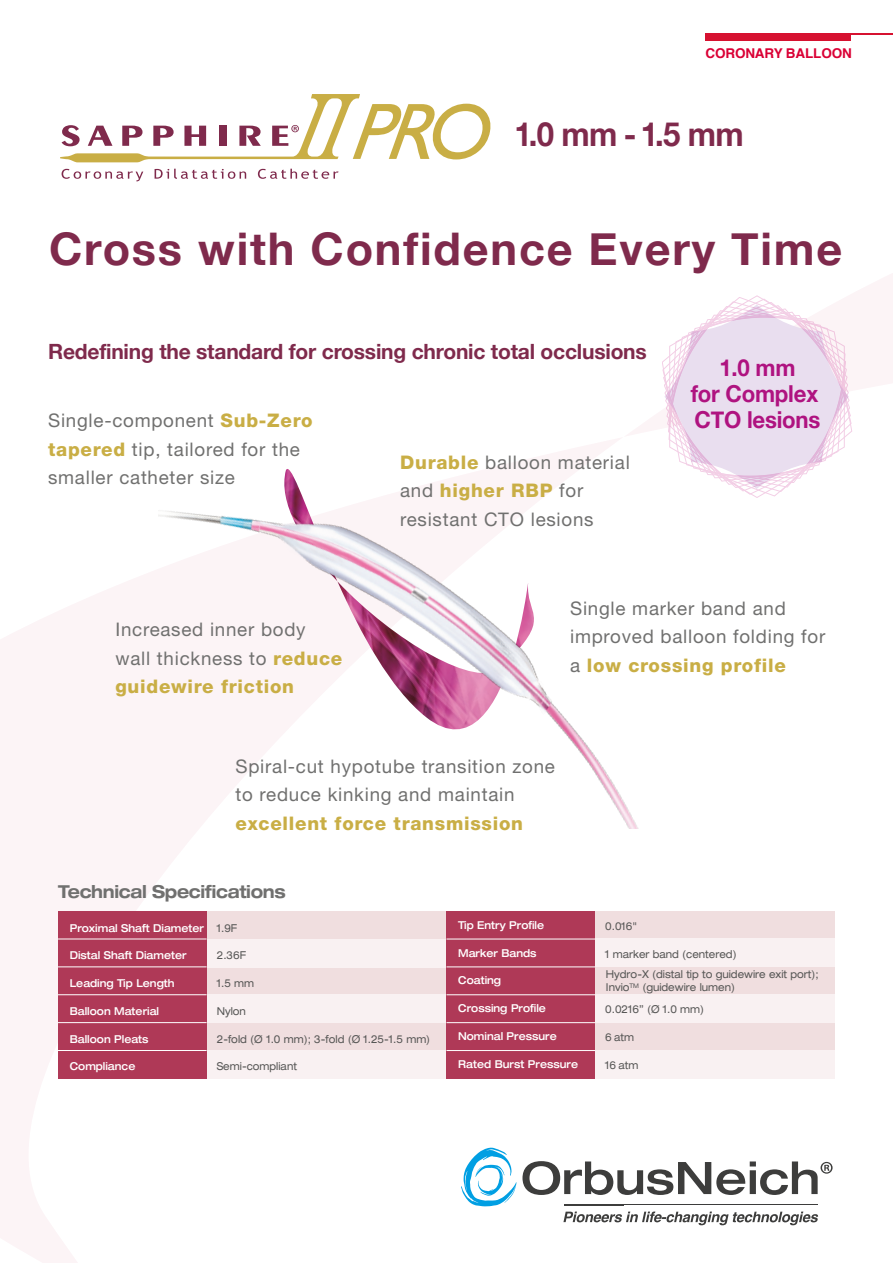
<style>
.page{position:relative;width:893px;height:1263px;background:#fff}
.page>*{position:absolute;margin:0;border:0;box-sizing:border-box;transform-origin:0 0}
.t1{font:700 45px "Helvetica Neue";letter-spacing:.04em;color:#7f2a4c}
.t2{font:700 33.3px "Helvetica Neue";color:#7f2a4c;scale:.94 1}
.t3{font:700 23.4px/26px "Helvetica Neue";letter-spacing:-.01em;color:#af1380;text-align:center;scale:.95 1}
.t4{font:700 21px "Helvetica Neue";letter-spacing:-.01em;color:#7f2a4c}
.t5{font:18.75px/28.5px "Helvetica Neue";letter-spacing:.04em;color:#70706f}
.t6{font:800 18.75px "Helvetica Neue";letter-spacing:.04em;color:#c9ae45}
.t7{font:700 expanded 17.85px "Helvetica Neue";letter-spacing:-.02em;color:#70706f;scale:.9 1}
.t8{font:700 13.5px "Helvetica";letter-spacing:-.01em;color:#da0035}
.t9{font:expanded 10.95px/13.8px "Helvetica Neue";color:#575756;scale:.9 1}
.t10{font:500 expanded 10.95px "Helvetica Neue";color:#fff;scale:.9 1}
.s1{font-weight:800;color:#c9ae45}
</style>
<div class="page">
<div style="left:706px;top:33px;width:145px;height:8px;background:#d61130"></div>
<hr style="left:848px;top:33px;width:45px;height:1px;background:#d61130">
<img style="left:0;top:162px;width:893px;height:1092px">
<div style="left:58px;top:911px;width:149px;height:167px;background:#af3957"></div>
<div style="left:207px;top:911px;width:239px;height:28px;background:#f0dedf"></div>
<div style="left:207px;top:967px;width:239px;height:28px;background:#f0dedf"></div>
<div style="left:207px;top:1022px;width:239px;height:29px;background:#f0dedf"></div>
<div style="left:207px;top:939px;width:239px;height:28px;background:#f9f1f2"></div>
<div style="left:207px;top:995px;width:239px;height:28px;background:#f9f1f2"></div>
<div style="left:207px;top:1050px;width:239px;height:28px;background:#f9f1f2"></div>
<hr style="left:58px;top:938px;width:149px;height:1px;background:#fff">
<hr style="left:58px;top:966px;width:149px;height:1px;background:#fff">
<hr style="left:58px;top:994px;width:149px;height:1px;background:#fff">
<hr style="left:58px;top:1022px;width:149px;height:1px;background:#fff">
<hr style="left:58px;top:1050px;width:149px;height:1px;background:#fff">
<div style="left:446px;top:911px;width:149px;height:167px;background:#af3957"></div>
<div style="left:595px;top:911px;width:240px;height:28px;background:#f0dedf"></div>
<div style="left:595px;top:967px;width:240px;height:28px;background:#f0dedf"></div>
<div style="left:595px;top:1022px;width:240px;height:28px;background:#f0dedf"></div>
<div style="left:595px;top:939px;width:240px;height:28px;background:#f9f1f2"></div>
<div style="left:595px;top:994px;width:240px;height:29px;background:#f9f1f2"></div>
<div style="left:595px;top:1050px;width:240px;height:28px;background:#f9f1f2"></div>
<hr style="left:446px;top:938px;width:149px;height:1px;background:#fff">
<hr style="left:446px;top:966px;width:149px;height:1px;background:#fff">
<hr style="left:446px;top:994px;width:149px;height:1px;background:#fff">
<hr style="left:446px;top:1022px;width:149px;height:1px;background:#fff">
<hr style="left:446px;top:1050px;width:149px;height:1px;background:#fff">
<svg style="left:60px;top:94px;width:431px;height:68px"></svg>
<p class="t8" style="left:705px;top:42px;width:148px">CORONARY BALLOON</p>
<h2 class="t2" style="left:515px;top:108px;width:245px">1.0 mm - 1.5 mm</h2>
<h1 class="t1" style="left:49px;top:214px;width:795px">Cross with Confidence Every Time</h1>
<p class="t4" style="left:48px;top:335px;width:600px">Redefining the standard for crossing chronic total occlusions</p>
<p class="t5" style="left:48px;top:406px;width:266px">Single-component <span class="s1">Sub-Zero tapered</span> tip, tailored for the smaller catheter size</p>
<p class="t5" style="left:400px;top:448px;width:231px"><span class="s1">Durable</span> balloon material and <span class="s1">higher RBP</span> for resistant CTO lesions</p>
<p class="t3" style="left:691px;top:355px;width:138px">1.0 mm<br>for Complex<br>CTO lesions</p>
<p class="t5" style="left:115px;top:615px;width:228px">Increased inner body wall thickness to <span class="s1">reduce guidewire friction</span></p>
<p class="t5" style="left:570px;top:593px;width:257px">Single marker band and improved balloon folding for a <span class="s1">low crossing profile</span></p>
<p class="t5" style="left:236px;top:751px;width:321px">Spiral-cut hypotube transition zone to reduce kinking and maintain</p>
<p class="t6" style="left:236px;top:812px;width:289px">excellent force transmission</p>
<p class="t7" style="left:58px;top:880px;width:254px">Technical Specifications</p>
<p class="t9" style="left:217px;top:921px;width:24px">1.9F</p>
<p class="t9" style="left:217px;top:948px;width:34px">2.36F</p>
<p class="t9" style="left:217px;top:976px;width:43px">1.5 mm</p>
<p class="t9" style="left:217px;top:1004px;width:34px">Nylon</p>
<p class="t9" style="left:217px;top:1031px;width:239px">2-fold (Ø 1.0 mm); 3-fold (Ø 1.25-1.5 mm)</p>
<p class="t9" style="left:217px;top:1059px;width:91px">Semi-compliant</p>
<p class="t10" style="left:70px;top:921px;width:151px">Proximal Shaft Diameter</p>
<p class="t10" style="left:70px;top:949px;width:132px">Distal Shaft Diameter</p>
<p class="t10" style="left:70px;top:976px;width:118px">Leading Tip Length</p>
<p class="t10" style="left:70px;top:1004px;width:101px">Balloon Material</p>
<p class="t10" style="left:70px;top:1032px;width:89px">Balloon Pleats</p>
<p class="t10" style="left:70px;top:1059px;width:74px">Compliance</p>
<p class="t10" style="left:458px;top:918px;width:97px">Tip Entry Profile</p>
<p class="t10" style="left:458px;top:946px;width:89px">Marker Bands</p>
<p class="t10" style="left:458px;top:974px;width:49px">Coating</p>
<p class="t10" style="left:458px;top:1001px;width:99px">Crossing Profile</p>
<p class="t10" style="left:458px;top:1029px;width:111px">Nominal Pressure</p>
<p class="t10" style="left:458px;top:1057px;width:135px">Rated Burst Pressure</p>
<p class="t9" style="left:605px;top:919px;width:37px">0.016"</p>
<p class="t9" style="left:605px;top:947px;width:148px">1 marker band (centered)</p>
<p class="t9" style="left:606px;top:967px;width:238px">Hydro-X (distal tip to guidewire exit port);<br>Invio<sup>TM</sup> (guidewire lumen)</p>
<p class="t9" style="left:605px;top:1002px;width:111px">0.0216” (Ø 1.0 mm)</p>
<p class="t9" style="left:605px;top:1030px;width:33px">6 atm</p>
<p class="t9" style="left:605px;top:1058px;width:38px">16 atm</p>
</div>
